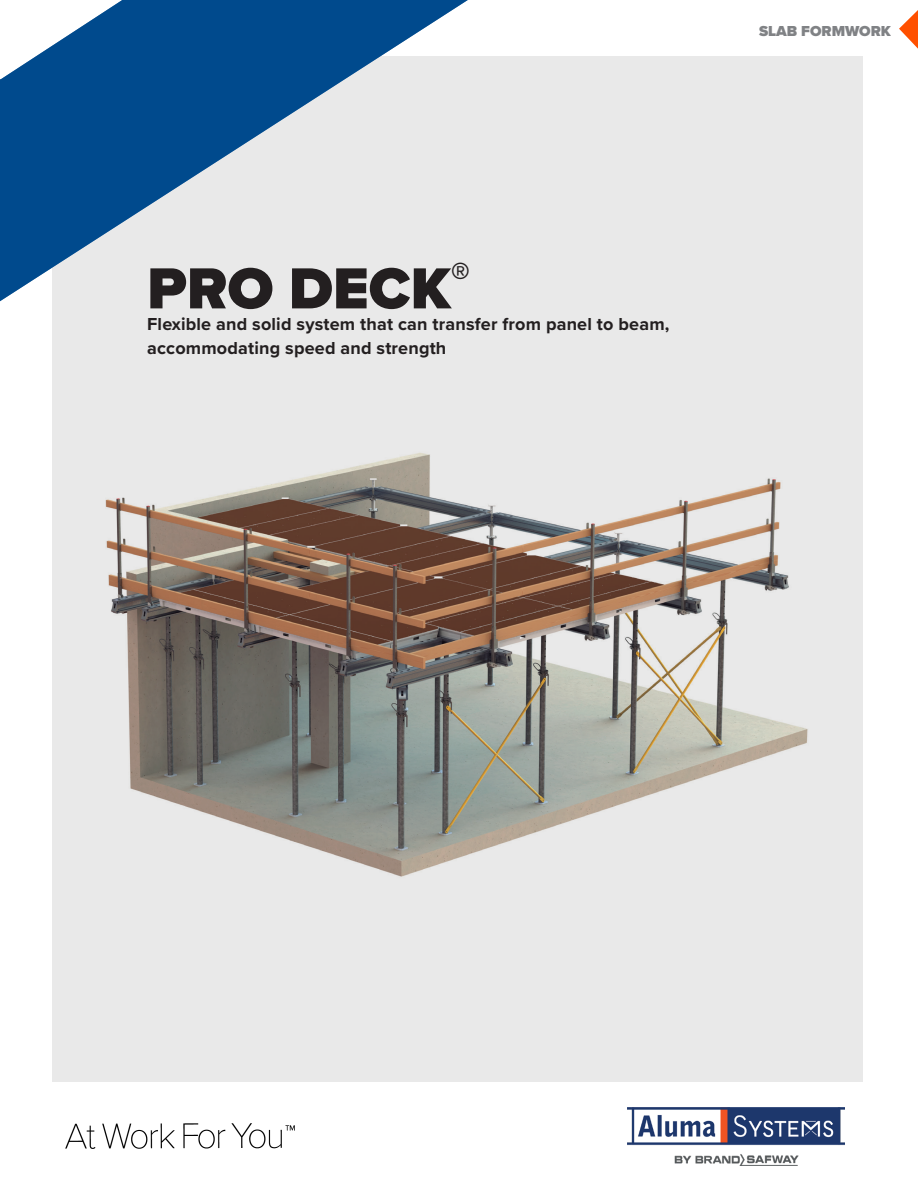
<style>
.page{position:relative;width:918px;height:1188px;background:#fff}
.page>*{position:absolute;margin:0;border:0;box-sizing:border-box;transform-origin:0 0}
.t1{font:900 60px "Proxima Nova";color:#231f20}
.t2{font:700 18px/24px "Proxima Nova";letter-spacing:.01em;color:#231f20}
.t3{font:900 15px "Proxima Nova";color:#808285}
</style>
<div class="page">
<div style="left:52px;top:56px;width:810px;height:1026px;background:#e9e9e9"></div>
<img style="left:627px;top:1108px;width:218px;height:58px">
<img style="left:65px;top:1123px;width:229px;height:25px">
<svg style="left:0;top:0;width:468px;height:302px"></svg>
<svg style="left:899px;top:10px;width:19px;height:39px"></svg>
<img style="left:105px;top:453px;width:703px;height:424px">
<p class="t3" style="left:759px;top:20px;width:133px">SLAB FORMWORK</p>
<p class="t1" style="left:147px;top:244px;width:324px">PRO DECK<sup>®</sup></p>
<p class="t2" style="left:147px;top:311px;width:524px">Flexible and solid system that can transfer from panel to beam, accommodating speed and strength</p>
</div>
